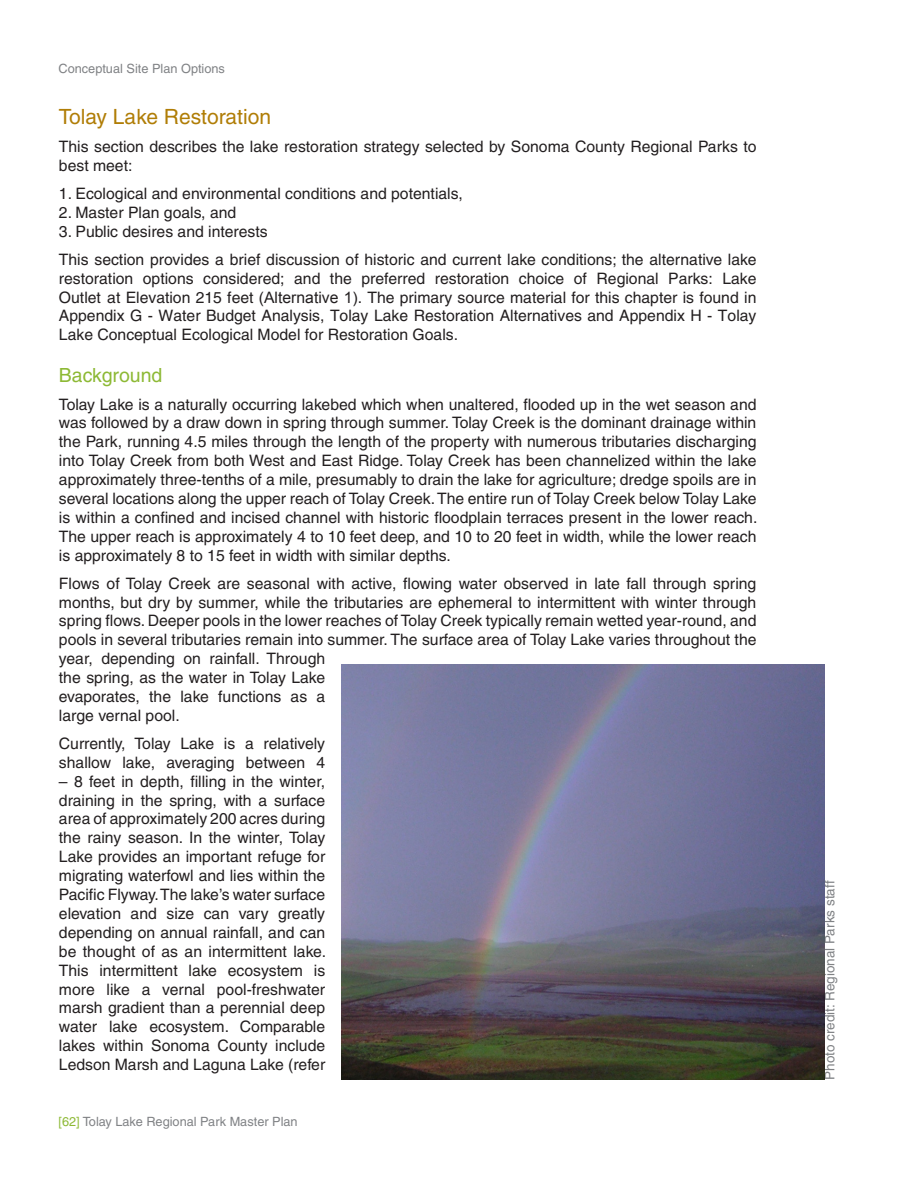
<style>
.page{position:relative;width:918px;height:1188px;background:#fff}
.page>*{position:absolute;margin:0;border:0;box-sizing:border-box;transform-origin:0 0}
.Heading_2{font:21px "Helvetica";color:#b07d06}
.Heading_3{font:19.5px "Helvetica";color:#8db935}
.List_Paragraph{font:15.75px/18.9px "Helvetica";color:#231f20}
.t1{font:13.5px "Helvetica";color:#808285}
.t2{font:12.75px "Helvetica";color:#808285}
.s1{font-family:"Arial"}
.s2{color:#8db935}
</style>
<div class="page">
<img style="left:342px;top:664px;width:482px;height:415px">
<p class="t2" style="left:58px;top:62px;width:168px">Conceptual Site Plan Options</p>
<p class="Heading_2" style="left:59px;top:105px;width:214px">Tolay Lake Restoration</p>
<p class="List_Paragraph" style="left:59px;top:137px;width:699px">This section describes the lake restoration strategy selected by Sonoma County Regional Parks to best meet:</p>
<p class="List_Paragraph" style="left:59px;top:184px;width:405px">1. Ecological and environmental conditions and potentials,</p>
<p class="List_Paragraph" style="left:59px;top:203px;width:179px">2. Master Plan goals, and</p>
<p class="List_Paragraph" style="left:59px;top:222px;width:210px">3. Public desires and interests</p>
<p class="List_Paragraph" style="left:59px;top:250px;width:699px;text-align:justify">This section provides a brief discussion of historic and current lake conditions; the alternative lake restoration options considered; and the preferred restoration choice of Regional Parks: Lake Outlet at Elevation 215 feet <span class="s1">(Alternative 1)</span>. The primary source material for this chapter is found in Appendix G - Water Budget Analysis, Tolay Lake Restoration Alternatives and Appendix H - Tolay Lake Conceptual Ecological Model for Restoration Goals.</p>
<p class="Heading_3" style="left:59px;top:364px;width:105px">Background</p>
<p class="List_Paragraph" style="left:59px;top:395px;width:700px;text-align:justify">Tolay Lake is a naturally occurring lakebed which when unaltered, flooded up in the wet season and was followed by a draw down in spring through summer. Tolay Creek is the dominant drainage within the Park, running 4.5 miles through the length of the property with numerous tributaries discharging into Tolay Creek from both West and East Ridge. Tolay Creek has been channelized within the lake approximately three-tenths of a mile, presumably to drain the lake for agriculture; dredge spoils are in several locations along the upper reach of Tolay Creek. The entire run of Tolay Creek below Tolay Lake is within a confined and incised channel with historic floodplain terraces present in the lower reach.<br>The upper reach is approximately 4 to 10 feet deep, and 10 to 20 feet in width, while the lower reach is approximately 8 to 15 feet in width with similar depths.</p>
<p class="List_Paragraph" style="left:59px;top:574px;width:699px">Flows of Tolay Creek are seasonal with active, flowing water observed in late fall through spring months, but dry by summer, while the tributaries are ephemeral to intermittent with winter through spring flows. Deeper pools in the lower reaches of Tolay Creek typically remain wetted year-round, and pools in several tributaries remain into summer. The surface area of Tolay Lake varies throughout the year, depending on rainfall. Through<br>the spring, as the water in Tolay Lake<br>evaporates, the lake functions as a<br>large vernal pool.</p>
<p class="List_Paragraph" style="left:59px;top:734px;width:268px">Currently, Tolay Lake is a relatively shallow lake, averaging between 4</p>
<p class="List_Paragraph" style="left:59px;top:772px;width:269px;text-align:justify">– 8 feet in depth, filling in the winter, draining in the spring, with a surface area of approximately 200 acres during the rainy season. In the winter, Tolay Lake provides an important refuge for migrating waterfowl and lies within the Pacific Flyway. The lake’s water surface elevation and size can vary greatly depending on annual rainfall, and can be thought of as an intermittent lake.<br>This intermittent lake ecosystem is more like a vernal pool-freshwater marsh gradient than a perennial deep water lake ecosystem. Comparable lakes within Sonoma County include Ledson Marsh and Laguna Lake (refer</p>
<p class="t2" style="left:58px;top:1115px;width:241px"><span class="s2">[62]</span> Tolay Lake Regional Park Master Plan</p>
<p class="t1" style="left:822px;top:1080px;width:201px;rotate:-90deg">Photo credit: Regional Parks staff</p>
</div>
